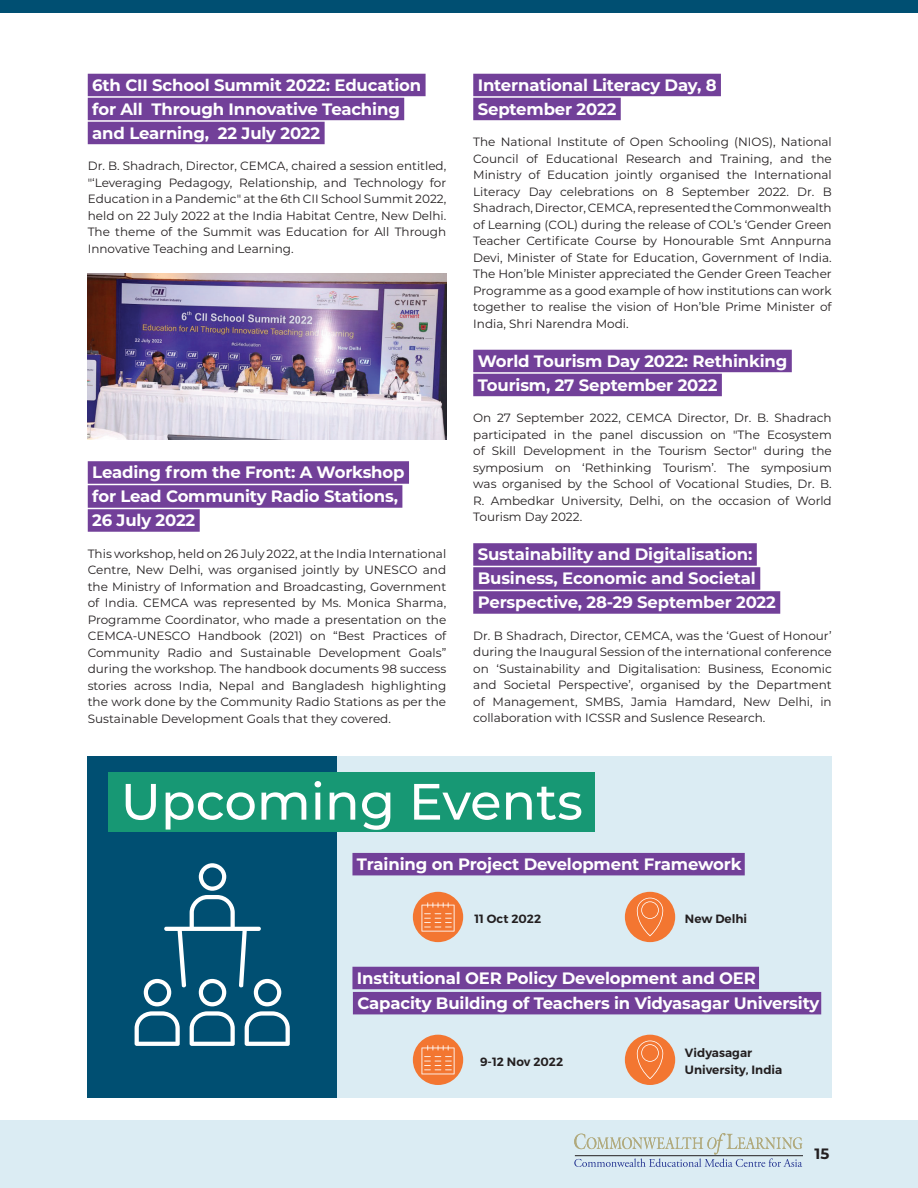
<style>
.page{position:relative;width:918px;height:1188px;background:#fff}
.page>*{position:absolute;margin:0;border:0;box-sizing:border-box;transform-origin:0 0}
.Left_Justify{font:500 51px "Montserrat";color:#fff}
.H2a{font:700 16.5px/24px "Montserrat";letter-spacing:-.01em;color:#fff}
.t1{font:700 15px "Montserrat";color:#231f20}
.Body_Copy{font:12px/16.5px "Montserrat";color:#231f20;text-align:justify}
.Semi_Bold{font:600 12px/16.5px "Montserrat";color:#231f20}
</style>
<div class="page">
<div style="left:0;top:1120px;width:918px;height:68px;background:#dbecf3"></div>
<div style="left:0;top:0;width:918px;height:13px;background:#004f72"></div>
<hr style="left:575px;top:1155px;width:228px;height:1px;background:#231f20">
<svg style="left:574px;top:1133px;width:228px;height:34px"></svg>
<div style="left:88px;top:74px;width:338px;height:22px;background:#724099"></div>
<div style="left:88px;top:98px;width:316px;height:22px;background:#724099"></div>
<div style="left:88px;top:122px;width:237px;height:22px;background:#724099"></div>
<div style="left:88px;top:461px;width:321px;height:23px;background:#724099"></div>
<div style="left:88px;top:485px;width:314px;height:23px;background:#724099"></div>
<div style="left:88px;top:509px;width:112px;height:23px;background:#724099"></div>
<img style="left:88px;top:273px;width:358px;height:166px">
<div style="left:473px;top:74px;width:248px;height:22px;background:#724099"></div>
<div style="left:473px;top:98px;width:148px;height:22px;background:#724099"></div>
<div style="left:473px;top:350px;width:319px;height:22px;background:#724099"></div>
<div style="left:473px;top:374px;width:249px;height:22px;background:#724099"></div>
<div style="left:473px;top:543px;width:284px;height:23px;background:#724099"></div>
<div style="left:473px;top:567px;width:287px;height:23px;background:#724099"></div>
<div style="left:473px;top:591px;width:307px;height:23px;background:#724099"></div>
<div style="left:88px;top:757px;width:744px;height:341px;background:#dbecf3"></div>
<div style="left:88px;top:756px;width:249px;height:342px;background:#004f72"></div>
<div style="left:109px;top:772px;width:486px;height:60px;background:#179874"></div>
<svg style="left:135px;top:863px;width:155px;height:183px"></svg>
<div style="left:352px;top:853px;width:393px;height:22px;background:#724099"></div>
<div style="left:352px;top:967px;width:407px;height:22px;background:#724099"></div>
<div style="left:353px;top:992px;width:468px;height:22px;background:#724099"></div>
<div style="left:413px;top:892px;width:50px;height:50px;background:#f37631;border-radius:50%"></div>
<svg style="left:422px;top:902px;width:33px;height:30px"></svg>
<div style="left:413px;top:1035px;width:50px;height:50px;background:#f37631;border-radius:50%"></div>
<svg style="left:422px;top:1045px;width:33px;height:29px"></svg>
<div style="left:625px;top:892px;width:50px;height:50px;background:#f37631;border-radius:50%"></div>
<svg style="left:636px;top:898px;width:28px;height:38px"></svg>
<div style="left:625px;top:1035px;width:50px;height:50px;background:#f37631;border-radius:50%"></div>
<svg style="left:636px;top:1041px;width:28px;height:38px"></svg>
<p class="H2a" style="left:92px;top:72px;width:330px">6th CII School Summit 2022: Education for All Through Innovative Teaching and Learning, 22 July 2022</p>
<p class="Body_Copy" style="left:88px;top:158px;width:360px">Dr. B. Shadrach, Director, CEMCA, chaired a session entitled, "‘Leveraging Pedagogy, Relationship, and Technology for Education in a Pandemic" at the 6th CII School Summit 2022, held on 22 July 2022 at the India Habitat Centre, New Delhi.<br>The theme of the Summit was Education for All Through Innovative Teaching and Learning.</p>
<p class="H2a" style="left:92px;top:460px;width:314px">Leading from the Front: A Workshop for Lead Community Radio Stations,<br>26 July 2022</p>
<p class="Body_Copy" style="left:88px;top:545px;width:360px">This workshop, held on 26 July 2022, at the India International Centre, New Delhi, was organised jointly by UNESCO and the Ministry of Information and Broadcasting, Government of India. CEMCA was represented by Ms. Monica Sharma, Programme Coordinator, who made a presentation on the CEMCA-UNESCO Handbook (2021) on “Best Practices of Community Radio and Sustainable Development Goals” during the workshop. The handbook documents 98 success stories across India, Nepal and Bangladesh highlighting the work done by the Community Radio Stations as per the Sustainable Development Goals that they covered.</p>
<p class="H2a" style="left:478px;top:72px;width:240px">International Literacy Day, 8<br>September 2022</p>
<p class="Body_Copy" style="left:473px;top:134px;width:360px">The National Institute of Open Schooling (NIOS), National Council of Educational Research and Training, and the Ministry of Education jointly organised the International Literacy Day celebrations on 8 September 2022. Dr. B Shadrach, Director, CEMCA, represented the Commonwealth of Learning (COL) during the release of COL’s ‘Gender Green Teacher Certificate Course by Honourable Smt Annpurna Devi, Minister of State for Education, Government of India.<br>The Hon’ble Minister appreciated the Gender Green Teacher Programme as a good example of how institutions can work together to realise the vision of Hon’ble Prime Minister of India, Shri Narendra Modi.</p>
<p class="H2a" style="left:478px;top:348px;width:311px">World Tourism Day 2022: Rethinking<br>Tourism, 27 September 2022</p>
<p class="Body_Copy" style="left:473px;top:410px;width:360px">On 27 September 2022, CEMCA Director, Dr. B. Shadrach participated in the panel discussion on "The Ecosystem of Skill Development in the Tourism Sector" during the symposium on ‘Rethinking Tourism’. The symposium was organised by the School of Vocational Studies, Dr. B.<br>R. Ambedkar University, Delhi, on the occasion of World Tourism Day 2022.</p>
<p class="H2a" style="left:478px;top:542px;width:300px">Sustainability and Digitalisation:<br>Business, Economic and Societal<br>Perspective, 28-29 September 2022</p>
<p class="Body_Copy" style="left:473px;top:627px;width:360px">Dr. B Shadrach, Director, CEMCA, was the ‘Guest of Honour’ during the Inaugural Session of the international conference on ‘Sustainability and Digitalisation: Business, Economic and Societal Perspective’, organised by the Department of Management, SMBS, Jamia Hamdard, New Delhi, in collaboration with ICSSR and Suslence Research.</p>
<p class="Left_Justify" style="left:121px;top:766px;width:464px">Upcoming Events</p>
<p class="H2a" style="left:357px;top:851px;width:386px">Training on Project Development Framework</p>
<p class="Semi_Bold" style="left:474px;top:910px;width:68px">11 Oct 2022</p>
<p class="Semi_Bold" style="left:685px;top:910px;width:64px">New Delhi</p>
<p class="H2a" style="left:357px;top:965px;width:400px">Institutional OER Policy Development and OER</p>
<p class="H2a" style="left:357px;top:991px;width:463px">Capacity Building of Teachers in Vidyasagar University</p>
<p class="Semi_Bold" style="left:480px;top:1053px;width:85px">9-12 Nov 2022</p>
<p class="Semi_Bold" style="left:685px;top:1045px;width:99px">Vidyasagar<br>University, India</p>
<p class="t1" style="left:815px;top:1143px;width:16px">15</p>
</div>
